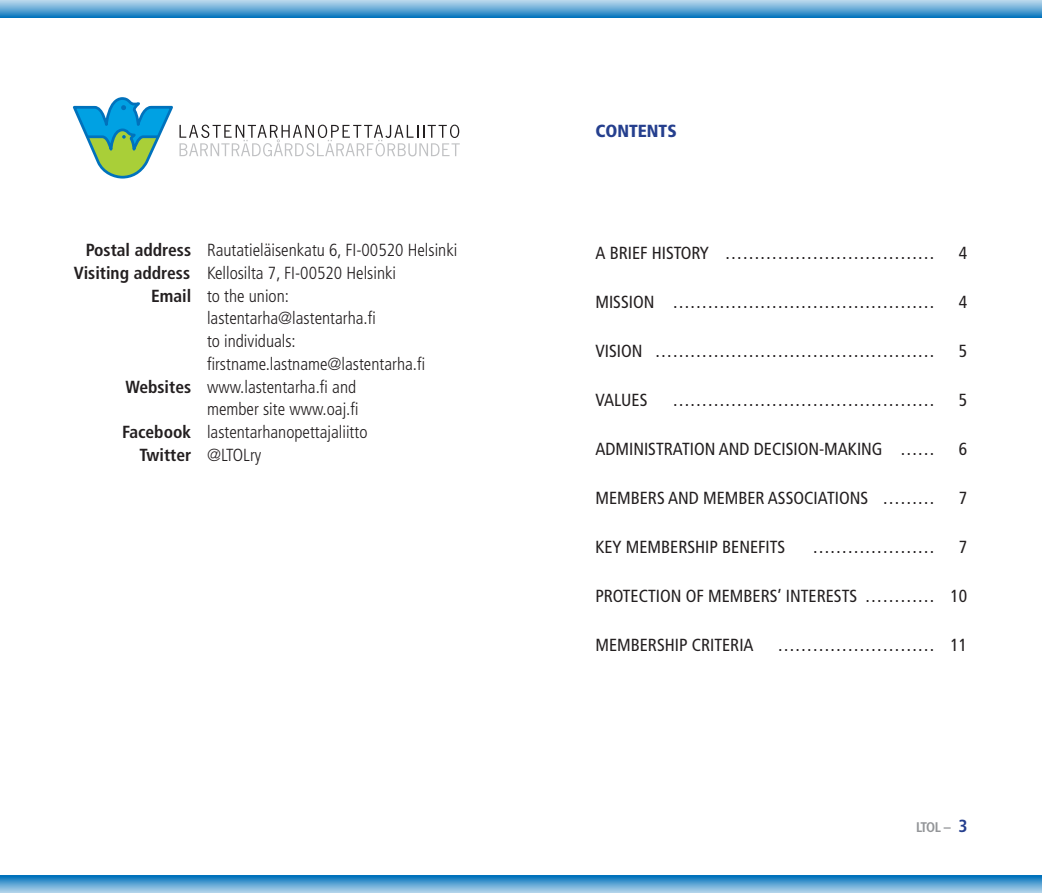
<style>
.page{position:relative;width:1042px;height:893px;background:#fff}
.page>*{position:absolute;margin:0;border:0;box-sizing:border-box;transform-origin:0 0}
.t1{font:300 condensed 17.5px "Frutiger";color:#231f20}
.t2{font:condensed 17.5px "Frutiger";color:#231f20}
.t3{font:700 condensed 17.5px "Frutiger";color:#231f20}
.t4{font:900 condensed 17.5px "Frutiger";color:#253f8e}
.t5{font:700 condensed 14px "Frutiger";color:#939598}
.s1{font-weight:700}
.s2{font-weight:300}
.s3{font-size:17.5px;color:#253f8e}
</style>
<div class="page">
<svg style="left:0;top:876px;width:1042px;height:17px;background:#5ea5d4"></svg>
<svg style="left:0;top:0;width:1042px;height:17px;background:#69abd7"></svg>
<svg style="left:73px;top:97px;width:387px;height:82px"></svg>
<p class="t1" style="left:86px;top:240px;width:373px"><span class="s1">Postal address</span> Rautatieläisenkatu 6, FI-00520 Helsinki</p>
<p class="t1" style="left:74px;top:263px;width:324px"><span class="s1">Visiting address</span> Kellosilta 7, FI-00520 Helsinki</p>
<p class="t1" style="left:151px;top:286px;width:139px"><span class="s1">Email</span> to the union:</p>
<p class="t1" style="left:207px;top:308px;width:170px">lastentarha@lastentarha.fi</p>
<p class="t1" style="left:207px;top:331px;width:90px">to individuals:</p>
<p class="t1" style="left:207px;top:354px;width:220px">firstname.lastname@lastentarha.fi</p>
<p class="t1" style="left:126px;top:377px;width:232px"><span class="s1">Websites</span> www.lastentarha.fi and</p>
<p class="t1" style="left:207px;top:399px;width:153px">member site www.oaj.fi</p>
<p class="t1" style="left:122px;top:422px;width:247px"><span class="s1">Facebook</span> lastentarhanopettajaliitto</p>
<p class="t3" style="left:139px;top:444px;width:124px">Twitter <span class="s2">@LTOLry</span></p>
<p class="t4" style="left:595px;top:120px;width:83px">CONTENTS</p>
<p class="t2" style="left:595px;top:243px;width:341px">A BRIEF HISTORY ………………………………</p>
<p class="t2" style="left:959px;top:243px;width:10px">4</p>
<p class="t2" style="left:595px;top:292px;width:341px">MISSION ………………………………………</p>
<p class="t2" style="left:959px;top:292px;width:10px">4</p>
<p class="t2" style="left:595px;top:341px;width:341px">VISION …………………………………………</p>
<p class="t2" style="left:959px;top:341px;width:10px">5</p>
<p class="t2" style="left:595px;top:390px;width:54px">VALUES</p>
<p class="t2" style="left:672px;top:390px;width:264px">………………………………………</p>
<p class="t2" style="left:959px;top:390px;width:10px">5</p>
<p class="t2" style="left:595px;top:439px;width:341px">ADMINISTRATION AND DECISION-MAKING ……</p>
<p class="t2" style="left:959px;top:439px;width:10px">6</p>
<p class="t2" style="left:595px;top:488px;width:341px">MEMBERS AND MEMBER ASSOCIATIONS ………</p>
<p class="t2" style="left:959px;top:488px;width:10px">7</p>
<p class="t2" style="left:595px;top:537px;width:191px">KEY MEMBERSHIP BENEFITS</p>
<p class="t2" style="left:812px;top:537px;width:124px">…………………</p>
<p class="t2" style="left:959px;top:537px;width:10px">7</p>
<p class="t2" style="left:595px;top:586px;width:373px">PROTECTION OF MEMBERS’ INTERESTS ………… 10</p>
<p class="t2" style="left:595px;top:635px;width:160px">MEMBERSHIP CRITERIA</p>
<p class="t2" style="left:777px;top:635px;width:191px">……………………… 11</p>
<p class="t5" style="left:916px;top:818px;width:53px">LTOL – <span class="s3">3</span></p>
</div>
